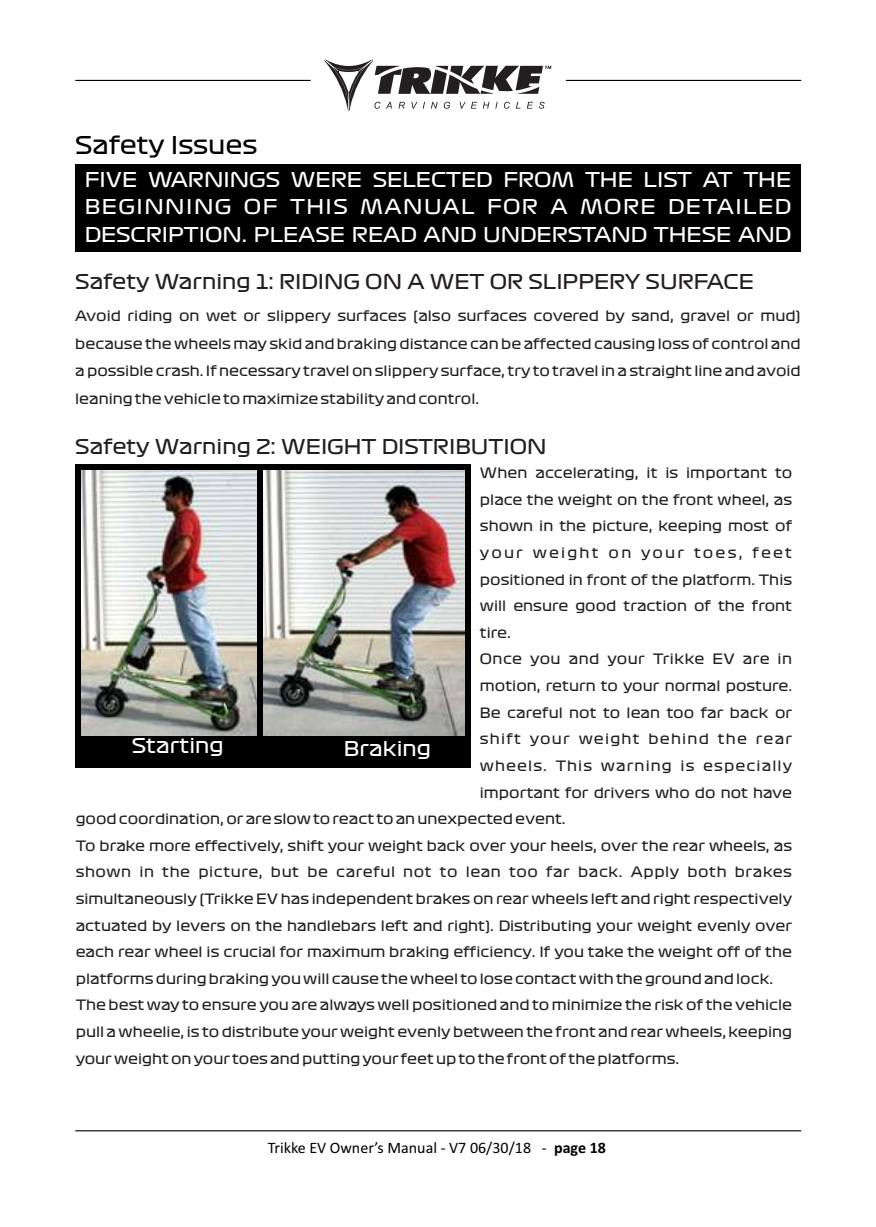
<style>
.page{position:relative;width:876px;height:1227px;background:#fff}
.page>*{position:absolute;margin:0;border:0;box-sizing:border-box;transform-origin:0 0}
.t1{font:24px "Formula 1 Display Regular";color:#000}
.t2{font:20px/27.6px "Formula 1 Display Regular";color:#fff;text-align:justify}
.t3{font:20px "Formula 1 Display Regular";color:#231f20}
.t4{font:16px "Calibri";color:#000}
.t5{font:14px/27.6px "Formula 1 Display Regular";color:#231f20;text-align:justify}
.t6{font:14px "Formula 1 Display Regular";letter-spacing:.04em;color:#231f20}
.t7{font:14px "Formula 1 Display Regular";letter-spacing:.075em;color:#231f20}
.t8{font:14px "Formula 1 Display Regular";letter-spacing:.085em;color:#231f20}
.t9{font:14px "Formula 1 Display Regular";letter-spacing:.03em;color:#231f20}
.t10{font:14px "Formula 1 Display Regular";letter-spacing:.16em;color:#231f20}
.s1{font-weight:700}
</style>
<div class="page">
<svg style="left:324px;top:60px;width:227px;height:51px"></svg>
<hr style="left:75px;top:1130px;width:725px;height:1px;background:#000">
<hr style="left:75px;top:80px;width:235px;height:1px;background:#000">
<hr style="left:565px;top:80px;width:235px;height:1px;background:#000">
<div style="left:75px;top:164px;width:725px;height:87px;background:#000"></div>
<div style="left:75px;top:465px;width:395px;height:303px;background:#000"></div>
<img style="left:81px;top:470px;width:176px;height:265px">
<img style="left:263px;top:470px;width:201px;height:265px">
<h1 class="t1" style="left:75px;top:133px;width:183px">Safety Issues</h1>
<h2 class="t2" style="left:85px;top:166px;width:707px">FIVE WARNINGS WERE SELECTED FROM THE LIST AT THE BEGINNING OF THIS MANUAL FOR A MORE DETAILED DESCRIPTION. PLEASE READ AND UNDERSTAND THESE AND</h2>
<h2 class="t3" style="left:75px;top:272px;width:679px">Safety Warning 1: RIDING ON A WET OR SLIPPERY SURFACE</h2>
<p class="t5" style="left:75px;top:302px;width:726px">Avoid riding on wet or slippery surfaces (also surfaces covered by sand, gravel or mud) because the wheels may skid and braking distance can be affected causing loss of control and a possible crash. If necessary travel on slippery surface, try to travel in a straight line and avoid leaning the vehicle to maximize stability and control.</p>
<h2 class="t3" style="left:75px;top:437px;width:472px">Safety Warning 2: WEIGHT DISTRIBUTION</h2>
<p class="t5" style="left:479px;top:459px;width:313px">When accelerating, it is important to</p>
<p class="t5" style="left:479px;top:486px;width:313px">place the weight on the front wheel, as</p>
<p class="t5" style="left:479px;top:513px;width:313px">shown in the picture, keeping most of</p>
<p class="t10" style="left:479px;top:546px;width:313px">your weight on your toes, feet</p>
<p class="t5" style="left:479px;top:566px;width:313px">positioned in front of the platform. This</p>
<p class="t5" style="left:479px;top:592px;width:313px">will ensure good traction of the front</p>
<p class="t5" style="left:479px;top:619px;width:32px">tire.</p>
<p class="t9" style="left:479px;top:652px;width:313px">Once you and your Trikke EV are in</p>
<p class="t5" style="left:479px;top:672px;width:313px">motion, return to your normal posture.</p>
<p class="t5" style="left:479px;top:699px;width:313px">Be careful not to lean too far back or</p>
<p class="t8" style="left:479px;top:732px;width:313px">shift your weight behind the rear</p>
<p class="t7" style="left:479px;top:759px;width:313px">wheels. This warning is especially</p>
<p class="t5" style="left:479px;top:779px;width:313px">important for drivers who do not have</p>
<p class="t5" style="left:76px;top:805px;width:491px">good coordination, or are slow to react to an unexpected event.</p>
<p class="t5" style="left:76px;top:832px;width:717px">To brake more effectively, shift your weight back over your heels, over the rear wheels, as</p>
<p class="t6" style="left:76px;top:865px;width:717px">shown in the picture, but be careful not to lean too far back. Apply both brakes</p>
<p class="t5" style="left:76px;top:885px;width:717px">simultaneously (Trikke EV has independent brakes on rear wheels left and right respectively</p>
<p class="t5" style="left:76px;top:912px;width:717px">actuated by levers on the handlebars left and right). Distributing your weight evenly over</p>
<p class="t5" style="left:76px;top:938px;width:717px">each rear wheel is crucial for maximum braking efficiency. If you take the weight off of the</p>
<p class="t5" style="left:76px;top:965px;width:698px">platforms during braking you will cause the wheel to lose contact with the ground and lock.</p>
<p class="t5" style="left:76px;top:991px;width:717px">The best way to ensure you are always well positioned and to minimize the risk of the vehicle</p>
<p class="t5" style="left:76px;top:1018px;width:717px">pull a wheelie, is to distribute your weight evenly between the front and rear wheels, keeping</p>
<p class="t5" style="left:76px;top:1044px;width:604px">your weight on your toes and putting your feet up to the front of the platforms.</p>
<h2 class="t2" style="left:132px;top:732px;width:93px">Starting</h2>
<h2 class="t2" style="left:344px;top:735px;width:89px">Braking</h2>
<p class="t4" style="left:267px;top:1140px;width:339px">Trikke EV Owner’s Manual - V7 06/30/18 - <span class="s1">page 18</span></p>
</div>
